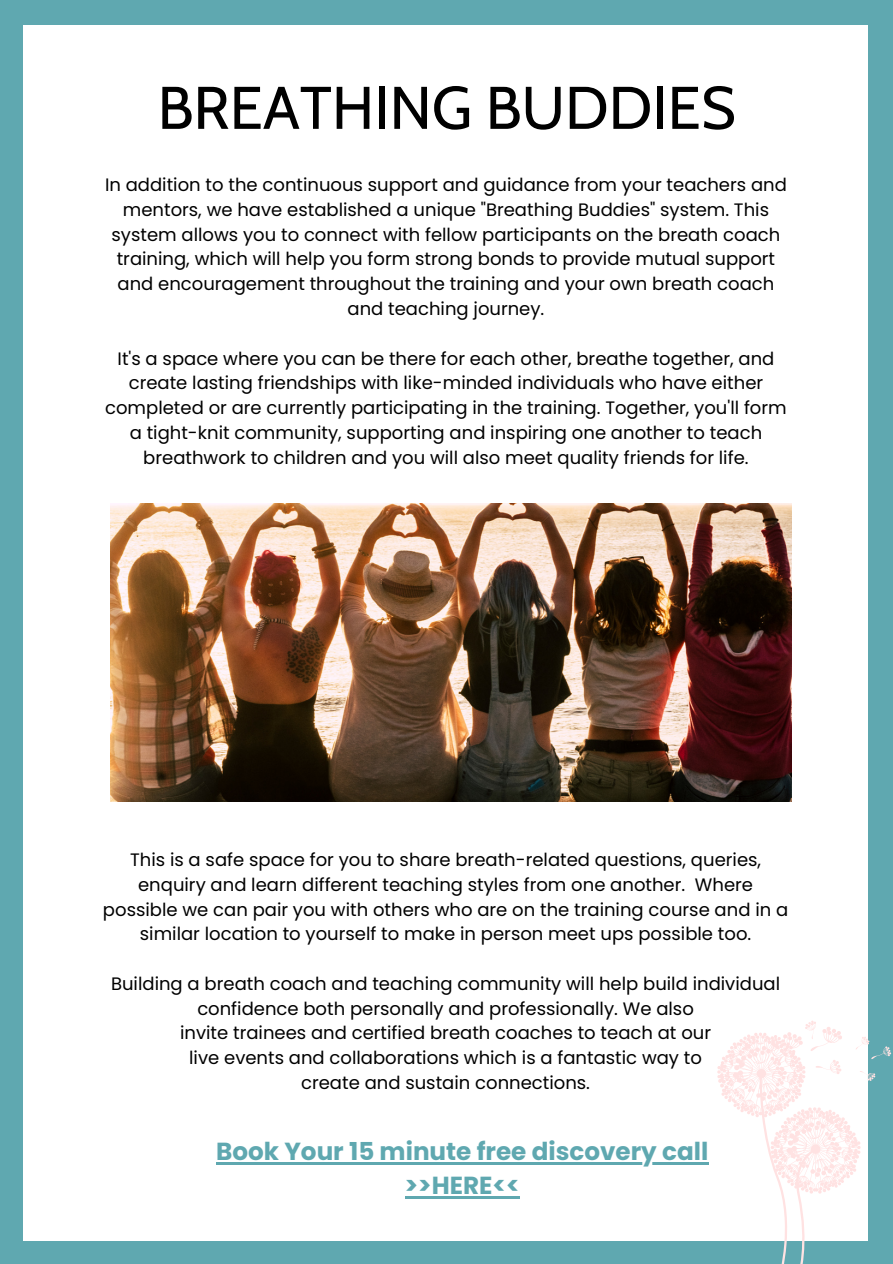
<style>
.page{position:relative;width:893px;height:1264px;background:#fff}
.page>*{position:absolute;margin:0;border:0;box-sizing:border-box;transform-origin:0 0}
.t1{font:60px "Cabin";color:#000}
.t2{font:700 24.6px/33.8px "Poppins";color:#5fa8b0;text-align:center}
.t3{font:18px/24.8px "Poppins";color:#000;text-align:center}
</style>
<div class="page">
<div style="left:0;top:0;width:892px;height:1263px;background:#5fa8b0"></div>
<div style="left:24px;top:25px;width:843px;height:1215px;background:#fff"></div>
<img style="left:111px;top:504px;width:680px;height:297px">
<svg style="left:717px;top:1020px;width:174px;height:243px"></svg>
<hr style="left:216px;top:1162px;width:492px;height:2px;background:#5fa8b0">
<hr style="left:405px;top:1196px;width:114px;height:2px;background:#5fa8b0">
<p class="t1" style="left:157px;top:71px;width:579px">BREATHING BUDDIES</p>
<h1 class="t3" style="left:105px;top:172px;width:683px">In addition to the continuous support and guidance from your teachers and mentors, we have established a unique "Breathing Buddies" system. This system allows you to connect with fellow participants on the breath coach training, which will help you form strong bonds to provide mutual support and encouragement throughout the training and your own breath coach and teaching journey.</h1>
<p class="t3" style="left:105px;top:346px;width:683px">It's a space where you can be there for each other, breathe together, and create lasting friendships with like-minded individuals who have either completed or are currently participating in the training. Together, you'll form a tight-knit community, supporting and inspiring one another to teach breathwork to children and you will also meet quality friends for life.</p>
<p class="t3" style="left:103px;top:847px;width:686px">This is a safe space for you to share breath-related questions, queries, enquiry and learn different teaching styles from one another. Where possible we can pair you with others who are on the training course and in a similar location to yourself to make in person meet ups possible too.</p>
<p class="t3" style="left:111px;top:971px;width:670px">Building a breath coach and teaching community will help build individual confidence both personally and professionally. We also</p>
<p class="t3" style="left:180px;top:1020px;width:532px">invite trainees and certified breath coaches to teach at our</p>
<p class="t3" style="left:189px;top:1045px;width:514px">live events and collaborations which is a fantastic way to</p>
<p class="t3" style="left:301px;top:1070px;width:290px">create and sustain connections.</p>
<h2 class="t2" style="left:216px;top:1134px;width:493px">Book Your 15 minute free discovery call &gt;&gt;HERE&lt;&lt;</h2>
</div>
